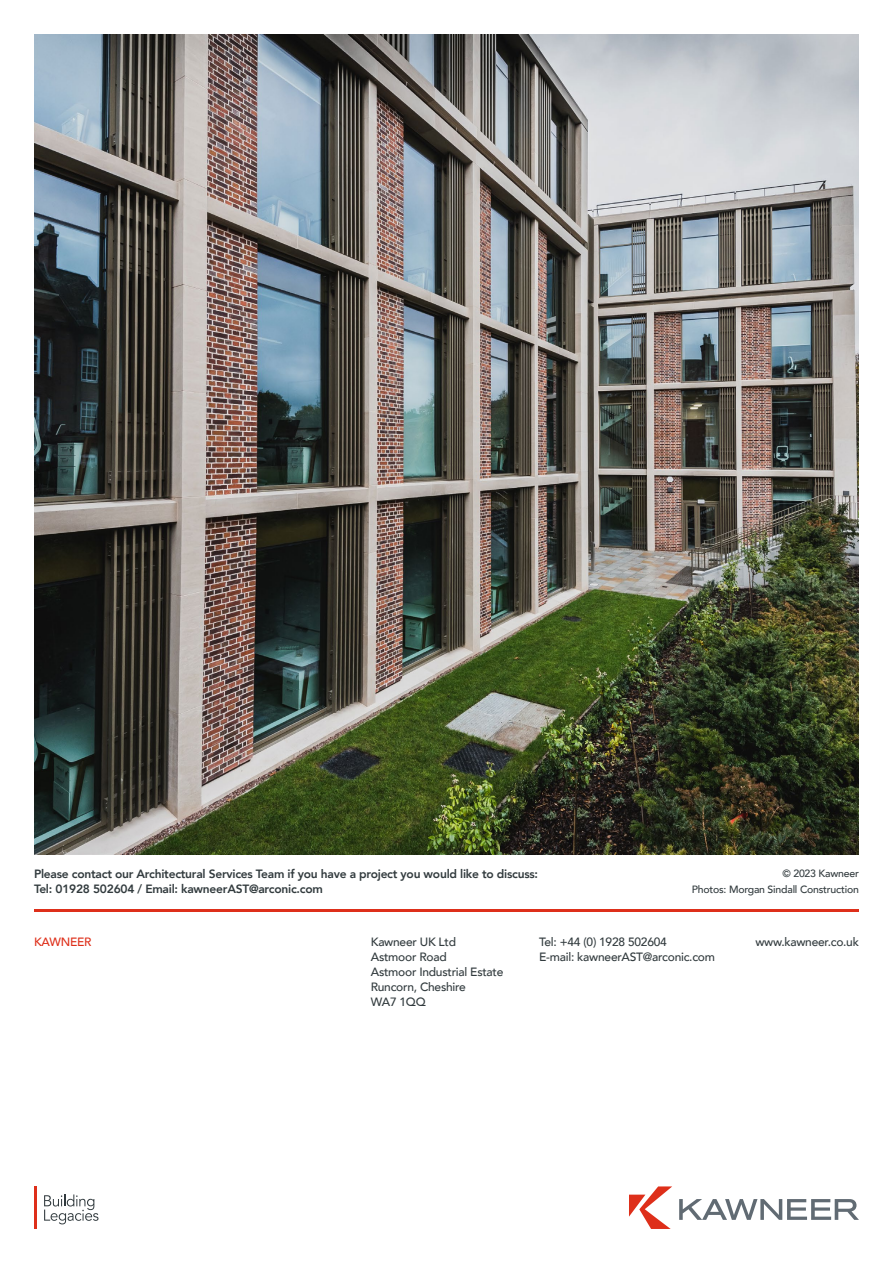
<style>
.page{position:relative;width:893px;height:1263px;background:#fff}
.page>*{position:absolute;margin:0;border:0;box-sizing:border-box;transform-origin:0 0}
.t1{font:500 12px/15px "Avenir";letter-spacing:-.02em;color:#323b3e}
.t2{font:800 12px/14.4px "Avenir";letter-spacing:-.02em;color:#323b3e}
.t3{font:500 12px "Avenir";letter-spacing:-.02em;color:#de2f1a}
.t4{font:500 10.5px/15.9px "Avenir";letter-spacing:-.02em;color:#323b3e;text-align:right}
</style>
<div class="page">
<img style="left:34px;top:34px;width:825px;height:820px">
<svg style="left:44px;top:1194px;width:54px;height:30px"></svg>
<hr style="left:34px;top:1186px;width:3px;height:43px;background:#de2f1a">
<svg style="left:629px;top:1186px;width:43px;height:43px"></svg>
<svg style="left:679px;top:1199px;width:180px;height:21px"></svg>
<hr style="left:34px;top:909px;width:825px;height:3px;background:#de2f1a">
<p class="t2" style="left:34px;top:867px;width:506px">Please contact our Architectural Services Team if you have a project you would like to discuss:<br>Tel: 01928 502604 / Email: kawneerAST@arconic.com</p>
<p class="t4" style="left:692px;top:865px;width:169px">© 2023 Kawneer<br>Photos: Morgan Sindall Construction</p>
<p class="t3" style="left:34px;top:932px;width:59px">KAWNEER</p>
<p class="t1" style="left:755px;top:934px;width:105px">www.kawneer.co.uk</p>
<p class="t1" style="left:371px;top:934px;width:134px">Kawneer UK Ltd<br>Astmoor Road<br>Astmoor Industrial Estate<br>Runcorn, Cheshire<br>WA7 1QQ</p>
<p class="t1" style="left:539px;top:934px;width:177px">Tel: +44 (0) 1928 502604<br>E-mail: kawneerAST@arconic.com</p>
</div>
